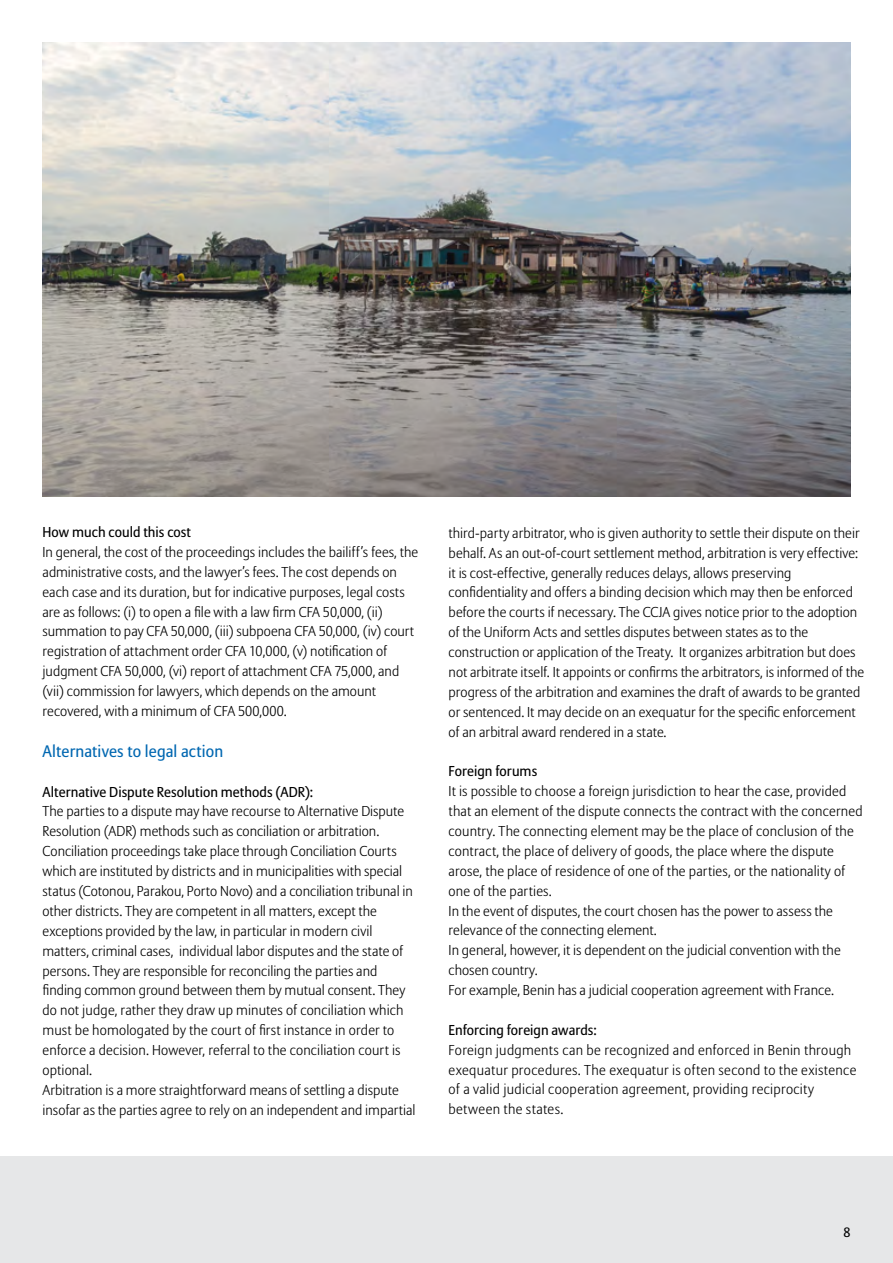
<style>
.page{position:relative;width:893px;height:1263px;background:#fff}
.page>*{position:absolute;margin:0;border:0;box-sizing:border-box;transform-origin:0 0}
.t1{font:16.5px "Allianz Sans";letter-spacing:.01em;color:#0067b1}
.t2{font:300 14.25px/20px "Allianz Sans";letter-spacing:.005em;color:#000}
.t3{font:300 14.25px/20px "Allianz Sans";letter-spacing:.025em;color:#000}
.t4{font:14.25px "Allianz Sans";letter-spacing:.005em;color:#000}
.t5{font:13.5px "Allianz Sans";color:#000}
</style>
<div class="page">
<div style="left:0;top:1156px;width:893px;height:107px;background:#e6e7e8"></div>
<img style="left:43px;top:43px;width:808px;height:453px">
<p class="t4" style="left:43px;top:523px;width:150px">How much could this cost</p>
<p class="t2" style="left:43px;top:543px;width:377px">In general, the cost of the proceedings includes the bailiff’s fees, the administrative costs, and the lawyer’s fees. The cost depends on each case and its duration, but for indicative purposes, legal costs are as follows: (i) to open a file with a law firm CFA 50,000, (ii) summation to pay CFA 50,000, (iii) subpoena CFA 50,000, (iv) court registration of attachment order CFA 10,000, (v) notification of judgment CFA 50,000, (vi) report of attachment CFA 75,000, and (vii) commission for lawyers, which depends on the amount recovered, with a minimum of CFA 500,000.</p>
<p class="t1" style="left:43px;top:741px;width:182px">Alternatives to legal action</p>
<p class="t4" style="left:43px;top:783px;width:272px">Alternative Dispute Resolution methods (ADR):</p>
<p class="t2" style="left:43px;top:802px;width:374px">The parties to a dispute may have recourse to Alternative Dispute Resolution (ADR) methods such as conciliation or arbitration.<br>Conciliation proceedings take place through Conciliation Courts which are instituted by districts and in municipalities with special status (Cotonou, Parakou, Porto Novo) and a conciliation tribunal in other districts. They are competent in all matters, except the exceptions provided by the law, in particular in modern civil matters, criminal cases, individual labor disputes and the state of persons. They are responsible for reconciling the parties and finding common ground between them by mutual consent. They do not judge, rather they draw up minutes of conciliation which must be homologated by the court of first instance in order to enforce a decision. However, referral to the conciliation court is optional.<br>Arbitration is a more straightforward means of settling a dispute insofar as the parties agree to rely on an independent and impartial</p>
<p class="t2" style="left:449px;top:523px;width:417px">third-party arbitrator, who is given authority to settle their dispute on their behalf. As an out-of-court settlement method, arbitration is very effective: it is cost-effective, generally reduces delays, allows preserving confidentiality and offers a binding decision which may then be enforced before the courts if necessary. The CCJA gives notice prior to the adoption of the Uniform Acts and settles disputes between states as to the construction or application of the Treaty. It organizes arbitration but does not arbitrate itself. It appoints or confirms the arbitrators, is informed of the progress of the arbitration and examines the draft of awards to be granted or sentenced. It may decide on an exequatur for the specific enforcement of an arbitral award rendered in a state.</p>
<p class="t4" style="left:449px;top:763px;width:90px">Foreign forums</p>
<p class="t2" style="left:449px;top:782px;width:416px">It is possible to choose a foreign jurisdiction to hear the case, provided that an element of the dispute connects the contract with the concerned country. The connecting element may be the place of conclusion of the contract, the place of delivery of goods, the place where the dispute arose, the place of residence of one of the parties, or the nationality of one of the parties.<br>In the event of disputes, the court chosen has the power to assess the relevance of the connecting element.<br>In general, however, it is dependent on the judicial convention with the chosen country.<br>For example, Benin has a judicial cooperation agreement with France.</p>
<p class="t4" style="left:449px;top:1021px;width:150px">Enforcing foreign awards:</p>
<p class="t3" style="left:449px;top:1040px;width:409px">Foreign judgments can be recognized and enforced in Benin through exequatur procedures. The exequatur is often second to the existence of a valid judicial cooperation agreement, providing reciprocity between the states.</p>
<p class="t5" style="left:843px;top:1224px;width:9px">8</p>
</div>
